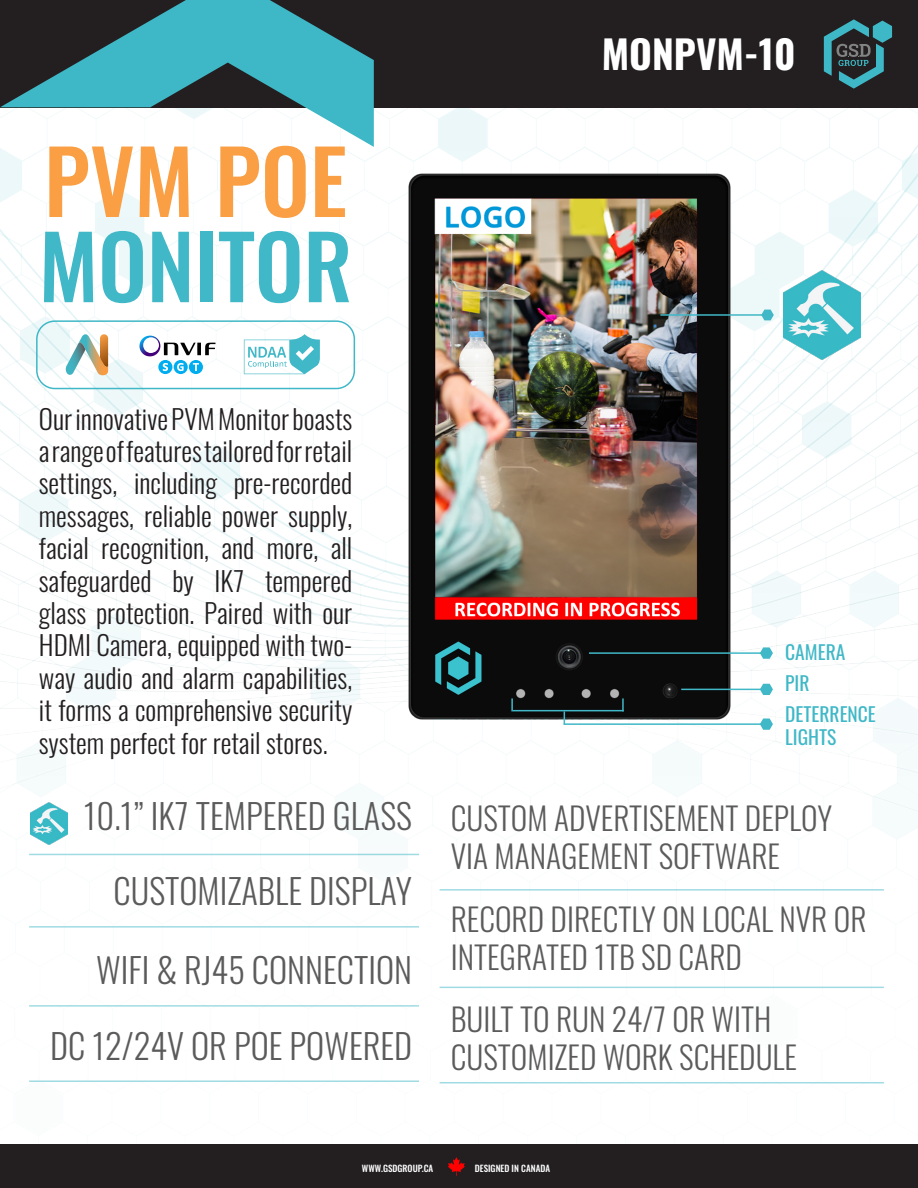
<style>
.page{position:relative;width:918px;height:1188px;background:#fff}
.page>*{position:absolute;margin:0;border:0;box-sizing:border-box;transform-origin:0 0}
.t1{font:500 87px/85.2px "Oswald";color:#40b8c7}
.t2{font:700 39px "Oswald";color:#fff}
.t3{font:300 34.5px "Oswald";color:#5b5b5b}
.t4{font:300 31.5px/37.8px "Oswald";color:#5b5b5b}
.t5{font:300 27px/32.4px "Oswald";color:#231f20;text-align:justify}
.t6{font:19.5px "Oswald";color:#40b8c7}
.t7{font:500 9px "Oswald";color:#fff}
.s1{color:#fa9f44}
</style>
<div class="page">
<img style="left:0;top:108px;width:918px;height:1037px">
<div style="left:0;top:0;width:918px;height:108px;background:#231f20"></div>
<svg style="left:0;top:0;width:374px;height:147px"></svg>
<svg style="left:824px;top:19px;width:68px;height:70px"></svg>
<div style="left:0;top:1145px;width:918px;height:43px;background:#231f20"></div>
<svg style="left:448px;top:1157px;width:17px;height:19px"></svg>
<hr style="left:440px;top:889px;width:444px;height:2px;background:#40b8c7">
<hr style="left:29px;top:854px;width:390px;height:1px;background:#40b8c7">
<hr style="left:29px;top:926px;width:390px;height:2px;background:#40b8c7">
<hr style="left:29px;top:1005px;width:390px;height:2px;background:#40b8c7">
<hr style="left:29px;top:1080px;width:390px;height:2px;background:#40b8c7">
<hr style="left:440px;top:987px;width:444px;height:1px;background:#40b8c7">
<hr style="left:440px;top:1082px;width:444px;height:1px;background:#40b8c7">
<img style="left:31px;top:802px;width:36px;height:42px">
<img style="left:409px;top:174px;width:322px;height:546px">
<hr style="left:660px;top:314px;width:108px;height:2px;background:#40b8c7">
<svg style="left:761px;top:310px;width:13px;height:10px"></svg>
<hr style="left:589px;top:652px;width:174px;height:2px;background:#40b8c7">
<svg style="left:760px;top:647px;width:13px;height:12px"></svg>
<hr style="left:681px;top:689px;width:81px;height:1px;background:#40b8c7">
<svg style="left:760px;top:684px;width:13px;height:11px"></svg>
<hr style="left:564px;top:723px;width:199px;height:2px;background:#40b8c7">
<hr style="left:513px;top:710px;width:111px;height:1px;background:#40b8c7">
<svg style="left:564px;top:711px;width:1px;height:12px"></svg>
<svg style="left:511px;top:698px;width:2px;height:13px"></svg>
<svg style="left:622px;top:698px;width:2px;height:13px"></svg>
<svg style="left:760px;top:719px;width:13px;height:11px"></svg>
<img style="left:784px;top:271px;width:76px;height:88px">
<svg style="left:65px;top:334px;width:43px;height:42px"></svg>
<div style="left:36px;top:320px;width:319px;height:69px;border:2px solid #40b8c7;border-radius:18px"></div>
<svg style="left:139px;top:336px;width:77px;height:20px"></svg>
<div style="left:158px;top:360px;width:14px;height:14px;background:#00adef;border-radius:50%"></div>
<svg style="left:163px;top:363px;width:5px;height:8px"></svg>
<div style="left:174px;top:360px;width:14px;height:14px;background:#00adef;border-radius:50%"></div>
<svg style="left:177px;top:363px;width:7px;height:8px"></svg>
<div style="left:189px;top:360px;width:14px;height:14px;background:#00adef;border-radius:50%"></div>
<svg style="left:193px;top:363px;width:6px;height:8px"></svg>
<svg style="left:244px;top:334px;width:76px;height:40px"></svg>
<p class="t1" style="left:39px;top:144px;width:315px"><span class="s1">PVM POE<br></span>MONITOR</p>
<p class="t2" style="left:602px;top:34px;width:195px">MONPVM-10</p>
<p class="t5" style="left:39px;top:399px;width:315px">Our innovative PVM Monitor boasts a range of features tailored for retail settings, including pre-recorded messages, reliable power supply, facial recognition, and more, all safeguarded by IK7 tempered glass protection. Paired with our HDMI Camera, equipped with two&shy;way audio and alarm capabilities, it forms a comprehensive security system perfect for retail stores.</p>
<p class="t3" style="left:84px;top:785px;width:330px">10.1” IK7 TEMPERED GLASS</p>
<p class="t3" style="left:114px;top:860px;width:300px">CUSTOMIZABLE DISPLAY</p>
<p class="t3" style="left:96px;top:939px;width:318px">WIFI &amp; RJ45 CONNECTION</p>
<p class="t3" style="left:50px;top:1015px;width:363px">DC 12/24V OR POE POWERED</p>
<p class="t6" style="left:785px;top:635px;width:62px">CAMERA</p>
<p class="t6" style="left:785px;top:666px;width:26px">PIR</p>
<p class="t6" style="left:785px;top:697px;width:92px">DETERRENCE</p>
<p class="t6" style="left:785px;top:720px;width:53px">LIGHTS</p>
<p class="t4" style="left:451px;top:796px;width:383px">CUSTOM ADVERTISEMENT DEPLOY</p>
<p class="t4" style="left:451px;top:834px;width:331px">VIA MANAGEMENT SOFTWARE</p>
<p class="t4" style="left:451px;top:897px;width:417px">RECORD DIRECTLY ON LOCAL NVR OR<br>INTEGRATED 1TB SD CARD</p>
<p class="t4" style="left:451px;top:997px;width:348px">BUILT TO RUN 24/7 OR WITH<br>CUSTOMIZED WORK SCHEDULE</p>
<p class="t7" style="left:362px;top:1163px;width:73px">WWW.GSDGROUP.CA</p>
<p class="t7" style="left:475px;top:1163px;width:77px">DESIGNED IN CANADA</p>
</div>
